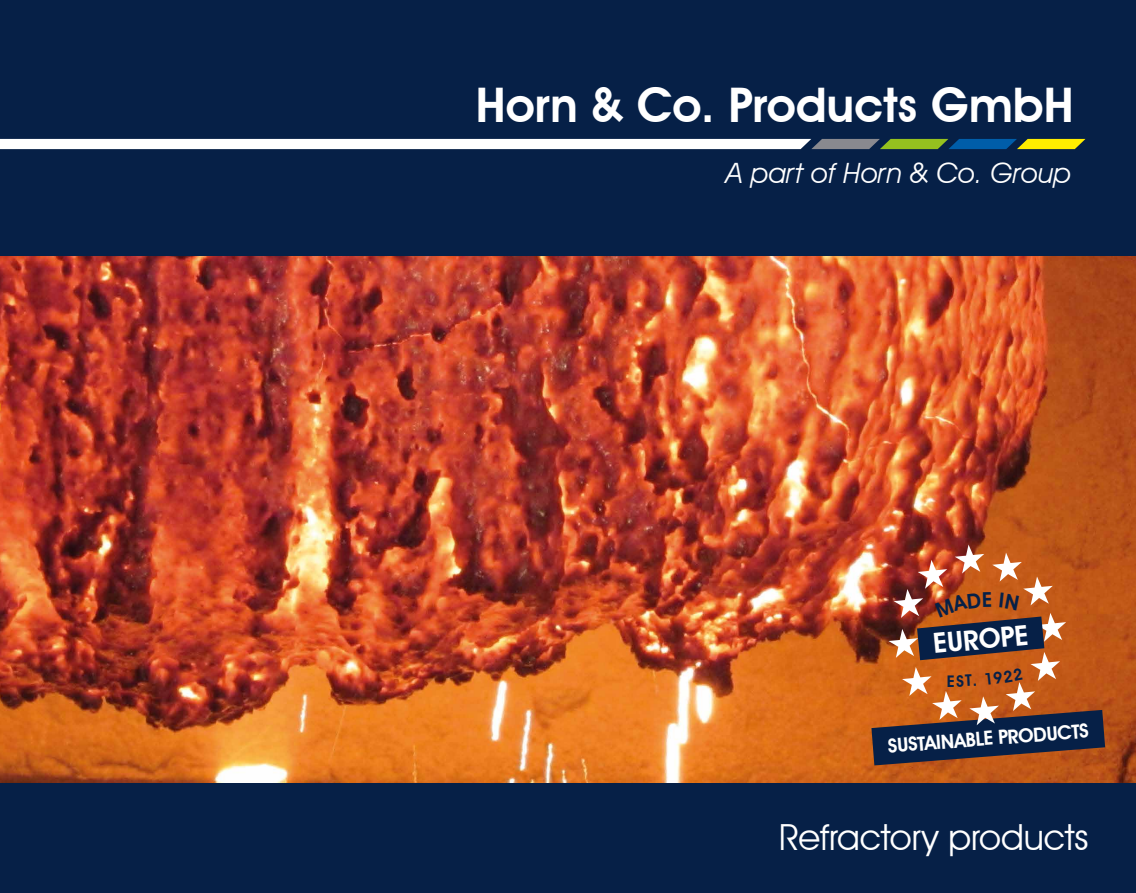
<style>
.page{position:relative;width:1136px;height:893px;background:#fff}
.page>*{position:absolute;margin:0;border:0;box-sizing:border-box;transform-origin:0 0}
.t1{font:600 47.7px "Avant Garde IT Cby BT";color:#fff}
.t2{font:36px "Avant Garde IT Cby BT";letter-spacing:-.01em;color:#fff}
.t3{font:italic 28.05px "Avant Garde IT Cby BT";color:#fff}
.t4{font:600 27.75px "Avant Garde IT Cby BT";color:#fff}
.t5{font:600 19.5px "Avant Garde IT Cby BT";color:#fff}
.t6{font:600 16.05px "Avant Garde IT Cby BT";color:#062047}
</style>
<div class="page">
<div style="left:0;top:0;width:1135px;height:893px;background:#062047"></div>
<img style="left:0;top:257px;width:1135px;height:525px">
<svg style="left:0;top:139px;width:1085px;height:10px;background:#dae2d2"></svg>
<svg style="left:871px;top:545px;width:233px;height:220px"></svg>
<h1 class="t1" style="left:476px;top:77px;width:599px">Horn &amp; Co. Products GmbH</h1>
<p class="t3" style="left:726px;top:156px;width:346px">A part of Horn &amp; Co. Group</p>
<p class="t4" style="left:931px;top:627px;width:97px;rotate:-6deg">EUROPE</p>
<p class="t6" style="left:946px;top:671px;width:10px">E</p>
<p class="t5" style="left:886px;top:735px;width:203px;rotate:-5deg">SUSTAINABLE PRODUCTS</p>
<p class="t2" style="left:779px;top:816px;width:311px">Refractory products</p>
</div>
